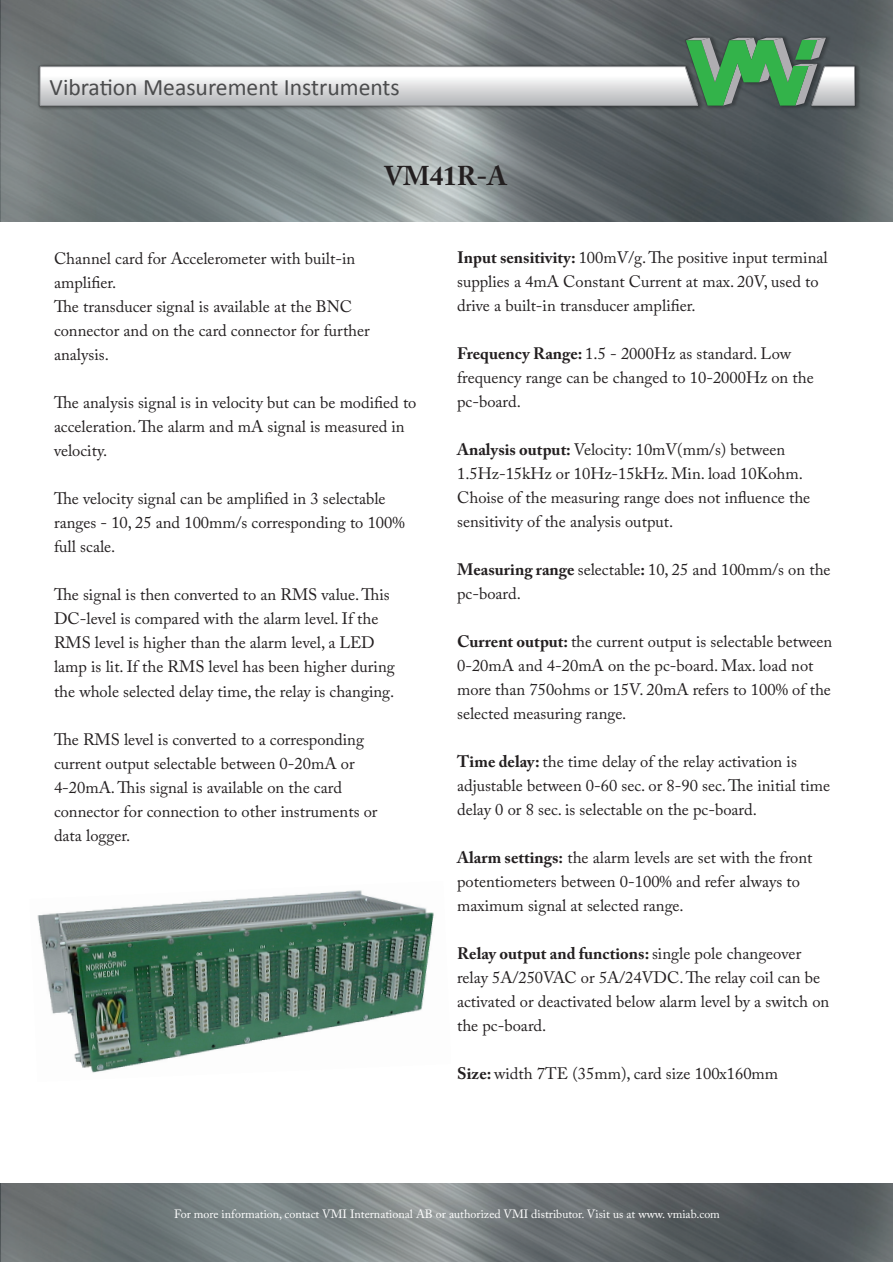
<style>
.page{position:relative;width:893px;height:1263px;background:#fff}
.page>*{position:absolute;margin:0;border:0;box-sizing:border-box;transform-origin:0 0}
.t1{font:700 27px "Adobe Caslon Pro";color:#231f20}
.t2{font:23.7px "Calibri";color:#4b4c4d}
.t3{font:16.5px/24px "Adobe Caslon Pro";color:#231f20}
.t4{font:12px "Adobe Caslon Pro";color:#fff}
.s1{font-weight:700}
</style>
<div class="page">
<img style="left:0;top:1183px;width:892px;height:79px">
<img style="left:0;top:0;width:893px;height:221px">
<img style="left:36px;top:35px;width:826px;height:90px">
<img style="left:38px;top:64px;width:662px;height:44px">
<img style="left:809px;top:64px;width:48px;height:44px">
<img style="left:685px;top:37px;width:142px;height:70px">
<svg style="left:39px;top:38px;width:816px;height:68px"></svg>
<img style="left:37px;top:890px;width:397px;height:183px">
<p class="t2" style="left:50px;top:72px;width:352px">Vibration Measurement Instruments</p>
<p class="t1" style="left:385px;top:160px;width:124px">VM41R-A</p>
<p class="t3" style="left:54px;top:247px;width:303px">Channel card for Accelerometer with built-in amplifier.</p>
<p class="t3" style="left:54px;top:295px;width:317px">The transducer signal is available at the BNC connector and on the card connector for further analysis.</p>
<p class="t3" style="left:54px;top:391px;width:364px">The analysis signal is in velocity but can be modified to acceleration. The alarm and mA signal is measured in velocity.</p>
<p class="t3" style="left:54px;top:487px;width:352px">The velocity signal can be amplified in 3 selectable ranges - 10, 25 and 100mm/s corresponding to 100%</p>
<p class="t3" style="left:54px;top:535px;width:63px">full scale.</p>
<p class="t3" style="left:54px;top:583px;width:337px">The signal is then converted to an RMS value. This</p>
<p class="t3" style="left:54px;top:607px;width:342px">DC-level is compared with the alarm level. If the RMS level is higher than the alarm level, a LED lamp is lit. If the RMS level has been higher during the whole selected delay time, the relay is changing.</p>
<p class="t3" style="left:54px;top:727px;width:312px">The RMS level is converted to a corresponding current output selectable between 0-20mA or</p>
<p class="t3" style="left:54px;top:775px;width:325px">4-20mA. This signal is available on the card connector for connection to other instruments or data logger.</p>
<p class="t3" style="left:457px;top:246px;width:372px"><span class="s1">Input sensitivity:</span> 100mV/g. The positive input terminal supplies a 4mA Constant Current at max. 20V, used to drive a built-in transducer amplifier.</p>
<p class="t3" style="left:457px;top:342px;width:358px"><span class="s1">Frequency Range:</span> 1.5 - 2000Hz as standard. Low frequency range can be changed to 10-2000Hz on the pc-board.</p>
<p class="t3" style="left:457px;top:438px;width:347px"><span class="s1">Analysis output:</span> Velocity: 10mV(mm/s) between<br>1.5Hz-15kHz or 10Hz-15kHz. Min. load 10Kohm.</p>
<p class="t3" style="left:457px;top:486px;width:355px">Choise of the measuring range does not influence the sensitivity of the analysis output.</p>
<p class="t3" style="left:457px;top:558px;width:375px"><span class="s1">Measuring range</span> selectable<span class="s1">:</span> 10, 25 and 100mm/s on the pc-board.</p>
<p class="t3" style="left:457px;top:630px;width:377px"><span class="s1">Current output:</span> the current output is selectable between 0-20mA and 4-20mA on the pc-board. Max. load not more than 750ohms or 15V. 20mA refers to 100% of the selected measuring range.</p>
<p class="t3" style="left:457px;top:750px;width:374px"><span class="s1">Time delay:</span> the time delay of the relay activation is adjustable between 0-60 sec. or 8-90 sec. The initial time delay 0 or 8 sec. is selectable on the pc-board.</p>
<p class="t3" style="left:457px;top:846px;width:357px"><span class="s1">Alarm settings:</span> the alarm levels are set with the front potentiometers between 0-100% and refer always to</p>
<p class="t3" style="left:457px;top:894px;width:228px">maximum signal at selected range.</p>
<p class="t3" style="left:457px;top:942px;width:374px"><span class="s1">Relay output and functions:</span> single pole changeover relay 5A/250VAC or 5A/24VDC. The relay coil can be activated or deactivated below alarm level by a switch on the pc-board.</p>
<p class="t3" style="left:457px;top:1062px;width:323px"><span class="s1">Size:</span> width 7TE (35mm), card size 100x160mm</p>
<p class="t4" style="left:174px;top:1207px;width:547px">For more information, contact VMI International AB or authorized VMI distributor. Visit us at www. vmiab.com</p>
</div>
